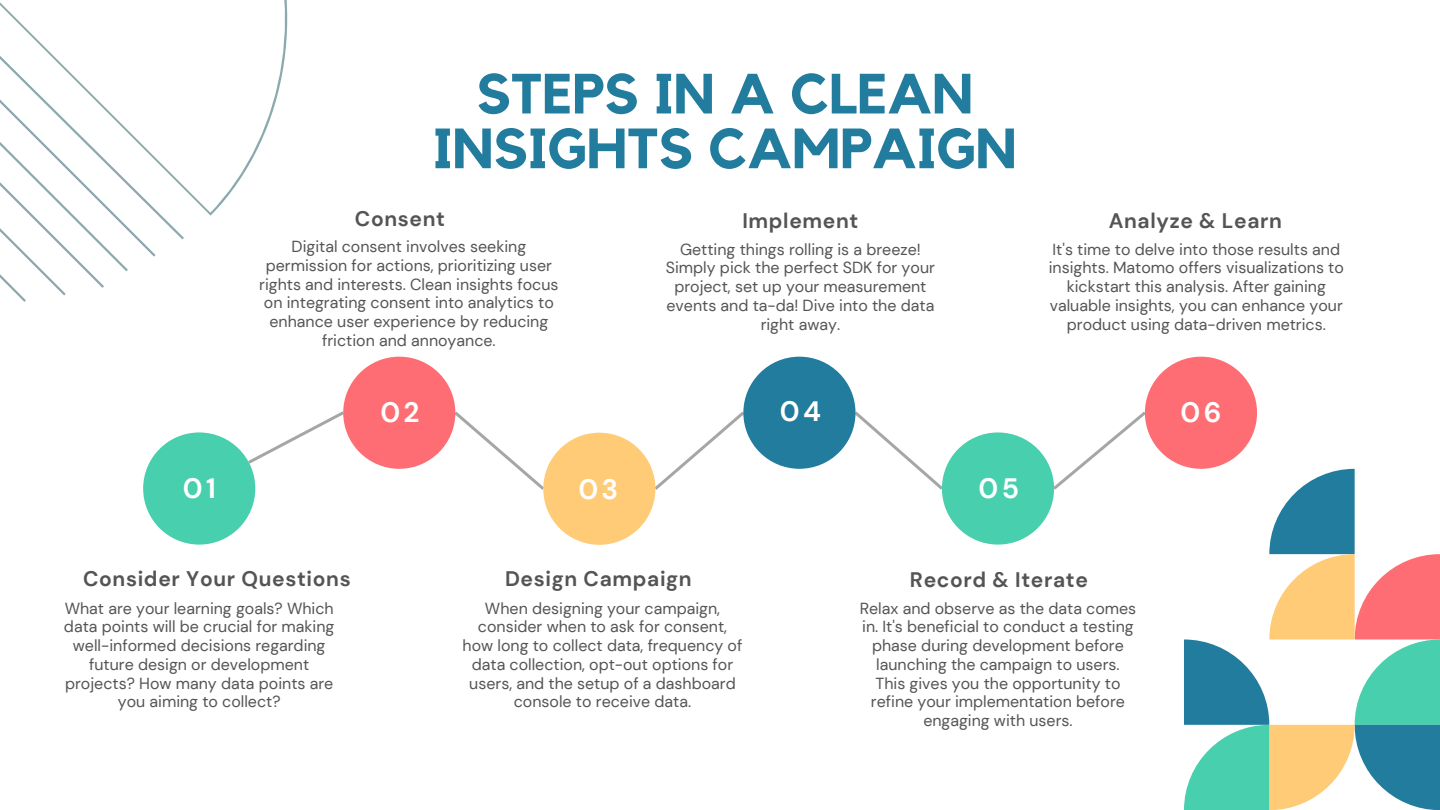
<style>
.page{position:relative;width:1440px;height:810px;background:#fff}
.page>*{position:absolute;margin:0;border:0;box-sizing:border-box;transform-origin:0 0}
.t1{font:700 56px/54.8px "Kollektif";color:#227c9d;text-align:center}
.t2{font:700 28px "DM Sans";letter-spacing:.12em;color:#fff}
.t3{font:700 21px "DM Sans";letter-spacing:.03em;color:#545454}
.t4{font:16px/18.8px "DM Sans";color:#545454;text-align:center}
</style>
<div class="page">
<svg style="left:245px;top:411px;width:102px;height:55px"></svg>
<svg style="left:651px;top:411px;width:96px;height:82px"></svg>
<svg style="left:1050px;top:411px;width:99px;height:79px"></svg>
<svg style="left:451px;top:409px;width:96px;height:81px"></svg>
<svg style="left:856px;top:411px;width:90px;height:79px"></svg>
<div style="left:143px;top:432px;width:112px;height:113px;background:#48cfae;border-radius:50%"></div>
<div style="left:343px;top:357px;width:112px;height:112px;background:#fe6d73;border-radius:50%"></div>
<div style="left:543px;top:433px;width:112px;height:112px;background:#ffcb77;border-radius:50%"></div>
<div style="left:743px;top:357px;width:113px;height:112px;background:#227c9d;border-radius:50%"></div>
<div style="left:942px;top:432px;width:112px;height:113px;background:#48cfae;border-radius:50%"></div>
<div style="left:1145px;top:357px;width:112px;height:112px;background:#fe6d73;border-radius:50%"></div>
<svg style="left:186px;top:0;width:102px;height:216px"></svg>
<svg style="left:0;top:2px;width:186px;height:300px"></svg>
<svg style="left:1184px;top:469px;width:256px;height:341px"></svg>
<h2 class="t2" style="left:183px;top:470px;width:34px">01</h2>
<h1 class="t1" style="left:433px;top:69px;width:585px">STEPS IN A CLEAN<br>INSIGHTS CAMPAIGN</h1>
<p class="t3" style="left:355px;top:205px;width:92px">Consent</p>
<p class="t4" style="left:259px;top:237px;width:301px">Digital consent involves seeking permission for actions, prioritizing user rights and interests. Clean insights focus on integrating consent into analytics to enhance user experience by reducing friction and annoyance.</p>
<p class="t2" style="left:380px;top:394px;width:41px">02</p>
<p class="t2" style="left:578px;top:471px;width:41px">03</p>
<h2 class="t3" style="left:742px;top:207px;width:118px">Implement</h2>
<p class="t4" style="left:666px;top:240px;width:271px">Getting things rolling is a breeze!<br>Simply pick the perfect SDK for your project, set up your measurement events and ta-da! Dive into the data right away.</p>
<p class="t2" style="left:780px;top:393px;width:43px">04</p>
<p class="t2" style="left:979px;top:470px;width:42px">05</p>
<h2 class="t3" style="left:1109px;top:207px;width:175px">Analyze &amp; Learn</h2>
<p class="t4" style="left:1049px;top:240px;width:297px">It's time to delve into those results and insights. Matomo offers visualizations to kickstart this analysis. After gaining valuable insights, you can enhance your product using data-driven metrics.</p>
<p class="t2" style="left:1180px;top:394px;width:43px">06</p>
<h2 class="t3" style="left:83px;top:566px;width:269px">Consider Your Questions</h2>
<h2 class="t4" style="left:64px;top:599px;width:272px">What are your learning goals? Which data points will be crucial for making well-informed decisions regarding future design or development projects? How many data points are you aiming to collect?</h2>
<p class="t3" style="left:505px;top:566px;width:188px">Design Campaign</p>
<p class="t4" style="left:463px;top:599px;width:281px">When designing your campaign, consider when to ask for consent, how long to collect data, frequency of data collection, opt-out options for users, and the setup of a dashboard console to receive data.</p>
<h2 class="t3" style="left:910px;top:566px;width:180px">Record &amp; Iterate</h2>
<p class="t4" style="left:860px;top:599px;width:278px">Relax and observe as the data comes in. It's beneficial to conduct a testing phase during development before launching the campaign to users.<br>This gives you the opportunity to refine your implementation before engaging with users.</p>
</div>
